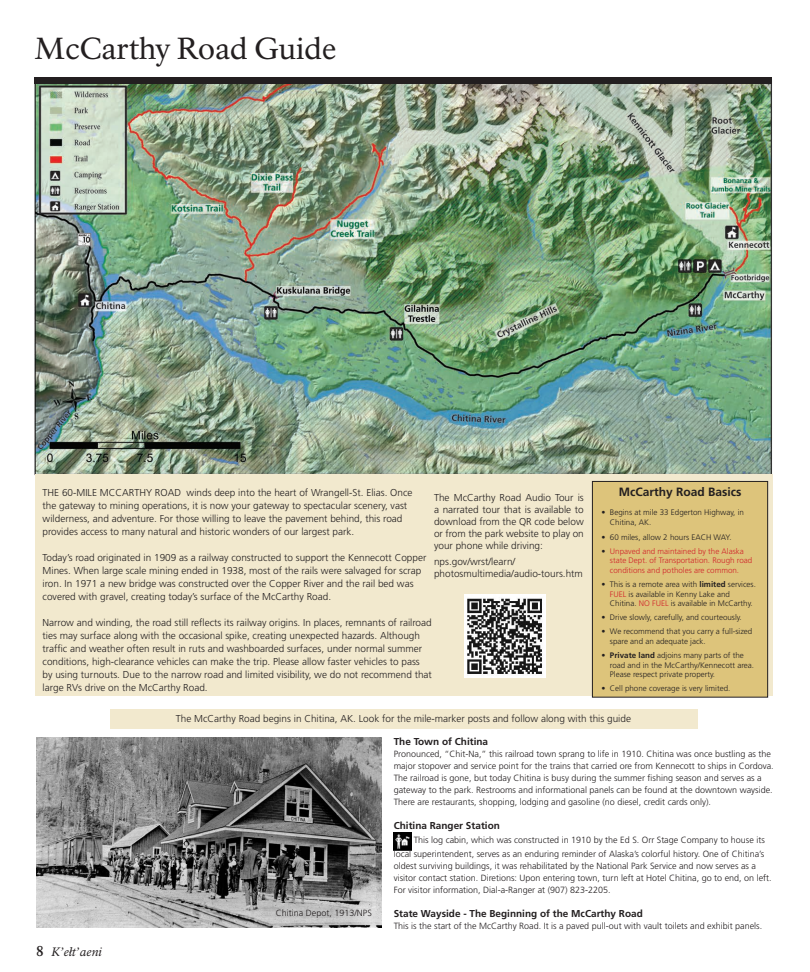
<style>
.page{position:relative;width:810px;height:972px;background:#fff}
.page>*{position:absolute;margin:0;border:0;box-sizing:border-box;transform-origin:0 0}
.t1{font:30px "NPS Rawlinson OT";color:#231f20}
.t2{font:700 12px "Frutiger LT Std";color:#231f20}
.t3{font:italic 12px "NPS Rawlinson OT";color:#231f20}
.t4{font:300 10px/13px "Frutiger LT Std";color:#231f20}
.t5{font:700 10px "Frutiger LT Std";color:#231f20}
.t6{font:300 9px/12px "Frutiger LT Std";color:#231f20}
.t7{font:300 8px/9.6px "Frutiger LT Std";color:#231f20}
.t8{font:300 8px/9.6px "Frutiger LT Std";color:#d1232a}
.s1{color:#231f20}
.s2{font-weight:700}
.s3{color:#d1232a}
.s4{font-weight:700;font-style:normal;font-size:14px}
</style>
<div class="page">
<div style="left:110px;top:709px;width:587px;height:19px;background:#f2e9ce"></div>
<img style="left:394px;top:833px;width:17px;height:17px">
<img style="left:36px;top:738px;width:345px;height:190px">
<img style="left:35px;top:81px;width:738px;height:393px">
<div style="left:35px;top:77px;width:737px;height:7px;background:#231f20"></div>
<div style="left:35px;top:474px;width:738px;height:222px;background:#f2e9ce"></div>
<div style="left:592px;top:481px;width:176px;height:216px;background:#ddc47b"></div>
<div style="left:592px;top:481px;width:176px;height:216px;border:1px solid #231f20"></div>
<img style="left:464px;top:594px;width:81px;height:83px">
<p class="t1" style="left:35px;top:30px;width:304px">McCarthy Road Guide</p>
<p class="t4" style="left:43px;top:486px;width:371px">THE 60-MILE MCCARTHY ROAD winds deep into the heart of Wrangell-St. Elias. Once the gateway to mining operations, it is now your gateway to spectacular scenery, vast wilderness, and adventure. For those willing to leave the pavement behind, this road provides access to many natural and historic wonders of our largest park.</p>
<p class="t4" style="left:43px;top:551px;width:385px">Today’s road originated in 1909 as a railway constructed to support the Kennecott Copper Mines. When large scale mining ended in 1938, most of the rails were salvaged for scrap iron. In 1971 a new bridge was constructed over the Copper River and the rail bed was covered with gravel, creating today’s surface of the McCarthy Road.</p>
<p class="t4" style="left:43px;top:616px;width:391px">Narrow and winding, the road still reflects its railway origins. In places, remnants of railroad ties may surface along with the occasional spike, creating unexpected hazards. Although traffic and weather often result in ruts and washboarded surfaces, under normal summer conditions, high-clearance vehicles can make the trip. Please allow faster vehicles to pass by using turnouts. Due to the narrow road and limited visibility, we do not recommend that large RVs drive on the McCarthy Road.</p>
<p class="t4" style="left:434px;top:491px;width:151px;line-height:12px;text-align:justify">The McCarthy Road Audio Tour is a narrated tour that is available to download from the QR code below or from the park website to play on your phone while driving:</p>
<p class="t4" style="left:434px;top:556px;width:150px;line-height:12px">nps.gov/wrst/learn/ photosmultimedia/audio-tours.htm</p>
<p class="t2" style="left:619px;top:485px;width:124px">McCarthy Road Basics</p>
<p class="t7" style="left:610px;top:508px;width:135px;line-height:10px;text-indent:-8px">• Begins at mile 33 Edgerton Highway, in<br>Chitina, AK.</p>
<p class="t7" style="left:602px;top:532px;width:132px">• 60 miles, allow 2 hours EACH WAY.</p>
<p class="t8" style="left:610px;top:546px;width:144px;text-indent:-8px"><span class="s1">•</span> Unpaved and maintained by the Alaska state Dept. of Transportation. Rough road conditions and potholes are common.</p>
<p class="t7" style="left:610px;top:580px;width:147px;text-indent:-8px">• This is a remote area with <span class="s2">limited</span> services.<br><span class="s3">FUEL</span> is available in Kenny Lake and<br>Chitina. <span class="s3">NO FUEL</span> is available in McCarthy.</p>
<p class="t7" style="left:602px;top:613px;width:142px">• Drive slowly, carefully, and courteously.</p>
<p class="t7" style="left:610px;top:627px;width:144px;text-indent:-8px">• We recommend that you carry a full-sized spare and an adequate jack.</p>
<p class="t7" style="left:610px;top:651px;width:146px;text-indent:-8px">• <span class="s2">Private land</span> adjoins many parts of the road and in the McCarthy/Kennecott area.<br>Please respect private property.</p>
<p class="t7" style="left:602px;top:684px;width:130px">• Cell phone coverage is very limited.</p>
<p class="t3" style="left:36px;top:944px;width:67px"><span class="s4">8</span> K’ełt’aeni</p>
<p class="t4" style="left:176px;top:713px;width:457px">The McCarthy Road begins in Chitina, AK. Look for the mile-marker posts and follow along with this guide</p>
<p class="t5" style="left:394px;top:736px;width:96px">The Town of Chitina</p>
<p class="t6" style="left:394px;top:748px;width:382px">Pronounced, “Chit-Na,” this railroad town sprang to life in 1910. Chitina was once bustling as the major stopover and service point for the trains that carried ore from Kennecott to ships in Cordova.<br>The railroad is gone, but today Chitina is busy during the summer fishing season and serves as a gateway to the park. Restrooms and informational panels can be found at the downtown wayside.<br>There are restaurants, shopping, lodging and gasoline (no diesel, credit cards only).</p>
<p class="t5" style="left:394px;top:820px;width:108px">Chitina Ranger Station</p>
<p class="t6" style="left:394px;top:833px;width:373px;line-height:14px;text-align:right">This log cabin, which was constructed in 1910 by the Ed S. Orr Stage Company to house its<br>local superintendent, serves as an enduring reminder of Alaska’s colorful history. One of Chitina’s</p>
<p class="t6" style="left:394px;top:860px;width:380px">oldest surviving buildings, it was rehabilitated by the National Park Service and now serves as a visitor contact station. Diretions: Upon entering town, turn left at Hotel Chitina, go to end, on left.<br>For visitor information, Dial-a-Ranger at (907) 823-2205.</p>
<p class="t5" style="left:394px;top:908px;width:251px">State Wayside - The Beginning of the McCarthy Road</p>
<p class="t6" style="left:394px;top:920px;width:370px">This is the start of the McCarthy Road. It is a paved pull-out with vault toilets and exhibit panels.</p>
<p class="t6" style="left:276px;top:907px;width:98px">Chitina Depot, 1913/NPS</p>
</div>
